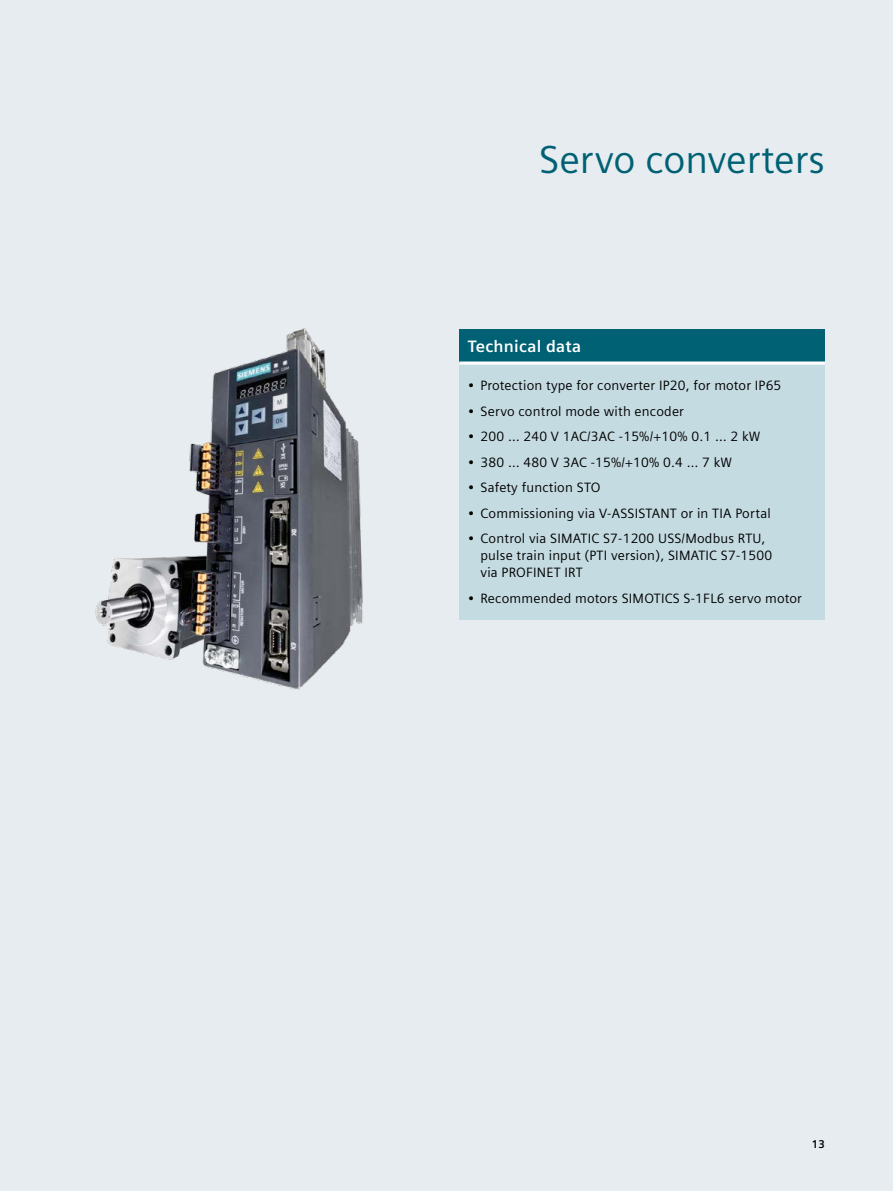
<style>
.page{position:relative;width:893px;height:1191px;background:#e7ecf0}
.page>*{position:absolute;margin:0;border:0;box-sizing:border-box;transform-origin:0 0}
.t1{font:39px "Siemens Sans Global";color:#006174}
.t2{font:700 16.5px "Siemens Sans Global";letter-spacing:.015em;color:#fff}
.t3{font:13.5px/17px "Siemens Sans Global";letter-spacing:.015em;color:#000}
.t4{font:700 11.25px "Siemens Sans Global";color:#000}
</style>
<div class="page">
<img style="left:95px;top:328px;width:268px;height:362px">
<div style="left:459px;top:329px;width:366px;height:34px;background:#006174"></div>
<div style="left:459px;top:363px;width:366px;height:256px;background:#c5dbe2"></div>
<svg style="left:459px;top:361px;width:366px;height:4px"></svg>
<h1 class="t1" style="left:539px;top:131px;width:287px">Servo converters</h1>
<p class="t2" style="left:468px;top:337px;width:115px">Technical data</p>
<p class="t3" style="left:468px;top:377px;width:315px">• Protection type for converter IP20, for motor IP65</p>
<p class="t3" style="left:468px;top:403px;width:218px">• Servo control mode with encoder</p>
<p class="t3" style="left:468px;top:428px;width:294px">• 200 … 240 V 1AC/3AC -15%/+10% 0.1 … 2 kW</p>
<p class="t3" style="left:468px;top:454px;width:266px">• 380 … 480 V 3AC -15%/+10% 0.4 … 7 kW</p>
<p class="t3" style="left:468px;top:479px;width:134px">• Safety function STO</p>
<p class="t3" style="left:468px;top:505px;width:305px">• Commissioning via V-ASSISTANT or in TIA Portal</p>
<p class="t3" style="left:480px;top:530px;width:293px;text-indent:-13px">• Control via SIMATIC S7-1200 USS/Modbus RTU, pulse train input (PTI version), SIMATIC S7-1500 via PROFINET IRT</p>
<p class="t3" style="left:468px;top:590px;width:336px">• Recommended motors SIMOTICS S-1FL6 servo motor</p>
<p class="t4" style="left:812px;top:1137px;width:15px">13</p>
</div>
